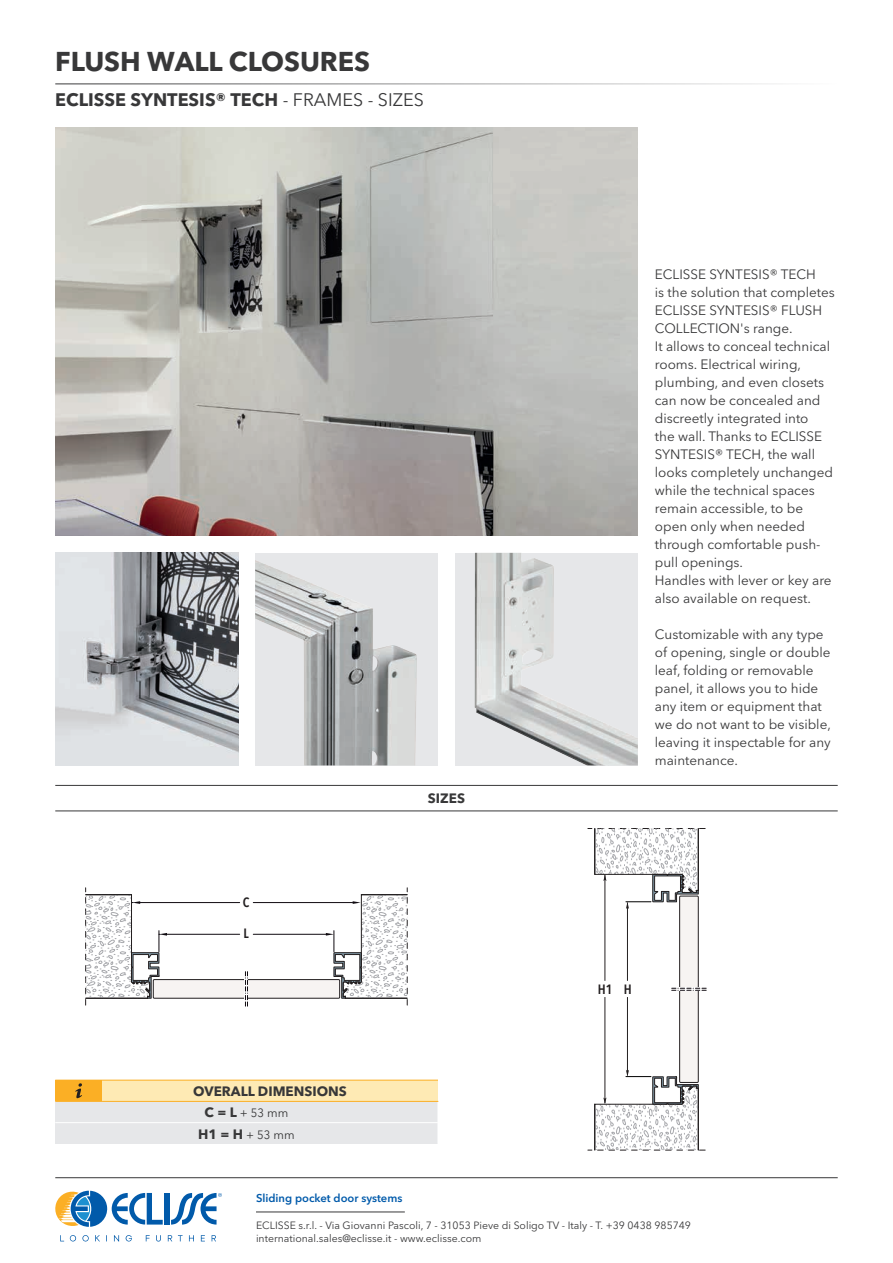
<style>
.page{position:relative;width:893px;height:1263px;background:#fff}
.page>*{position:absolute;margin:0;border:0;box-sizing:border-box;transform-origin:0 0}
.t1{font:700 27px "Avenir Next LT Pro";color:#383839}
.t2{font:700 18px "Avenir Next LT Pro";color:#383839}
.t3{font:13.5px/18px "Avenir Next LT Pro";color:#383839}
.t4{font:700 13.5px "Avenir Next LT Pro";color:#383839}
.t5{font:600 condensed 13.35px "Avenir Next LT Pro";color:#231f20}
.t6{font:12px/21.5px "Avenir Next LT Pro";color:#383839;text-align:center}
.t7{font:600 11.25px "Avenir Next LT Pro";color:#015aaa}
.t8{font:10.5px/12.6px "Avenir Next LT Pro";color:#383839}
.s1{font-weight:400}
.s2{font-weight:700;font-size:13.5px}
</style>
<div class="page">
<svg style="left:60px;top:1235px;width:156px;height:7px"></svg>
<div style="left:164px;top:1193px;width:5px;height:31px;background:#015aaa"></div>
<svg style="left:55px;top:1190px;width:108px;height:37px"></svg>
<svg style="left:171px;top:1193px;width:51px;height:31px"></svg>
<hr style="left:256px;top:1212px;width:149px;height:1px;background:#383839">
<hr style="left:55px;top:1177px;width:783px;height:1px;background:#383839">
<div style="left:153px;top:979px;width:187px;height:19px;background:#f7f4f2"></div>
<div style="left:153px;top:979px;width:187px;height:19px;border:1px solid #231f20"></div>
<svg style="left:245px;top:972px;width:3px;height:34px"></svg>
<hr style="left:167px;top:934px;width:73px;height:1px;background:#0f0a10">
<hr style="left:253px;top:934px;width:73px;height:1px;background:#0f0a10">
<hr style="left:140px;top:902px;width:100px;height:1px;background:#0f0a10">
<hr style="left:253px;top:902px;width:100px;height:1px;background:#0f0a10">
<svg style="left:326px;top:888px;width:82px;height:117px"></svg>
<svg style="left:85px;top:888px;width:82px;height:117px"></svg>
<img style="left:55px;top:128px;width:583px;height:408px">
<img style="left:55px;top:553px;width:183px;height:212px">
<div style="left:255px;top:553px;width:183px;height:212px;background:#e6e7e9"></div>
<img style="left:255px;top:560px;width:162px;height:205px">
<div style="left:455px;top:553px;width:183px;height:212px;background:#e6e7e9"></div>
<img style="left:475px;top:553px;width:163px;height:212px">
<div style="left:680px;top:896px;width:18px;height:186px;background:#f7f4f2"></div>
<div style="left:679px;top:896px;width:19px;height:187px;border:1px solid #231f20"></div>
<svg style="left:679px;top:987px;width:20px;height:1px"></svg>
<svg style="left:672px;top:988px;width:34px;height:3px"></svg>
<hr style="left:627px;top:997px;width:1px;height:78px;background:#231f20">
<hr style="left:627px;top:902px;width:1px;height:79px;background:#231f20">
<hr style="left:605px;top:997px;width:1px;height:106px;background:#231f20">
<hr style="left:605px;top:875px;width:1px;height:106px;background:#231f20">
<svg style="left:588px;top:828px;width:117px;height:81px"></svg>
<svg style="left:588px;top:1070px;width:117px;height:81px"></svg>
<hr style="left:55px;top:785px;width:783px;height:1px;background:#383839">
<hr style="left:55px;top:811px;width:783px;height:1px;background:#383839">
<div style="left:55px;top:1080px;width:47px;height:21px;background:#fbaf25"></div>
<div style="left:102px;top:1080px;width:336px;height:21px;background:#feeab4"></div>
<div style="left:55px;top:1101px;width:383px;height:22px;background:#e6e7e9"></div>
<div style="left:55px;top:1123px;width:383px;height:21px;background:#e6e7e9"></div>
<hr style="left:102px;top:1080px;width:336px;height:1px;background:#fbaf25">
<hr style="left:55px;top:1101px;width:47px;height:1px;background:#fbaf25">
<hr style="left:102px;top:1101px;width:336px;height:1px;background:#fbaf25">
<hr style="left:55px;top:1122px;width:47px;height:1px;background:#fff">
<hr style="left:102px;top:1122px;width:336px;height:1px;background:#fff">
<svg style="left:75px;top:1083px;width:7px;height:15px"></svg>
<hr style="left:55px;top:84px;width:783px;height:1px;background:#383839">
<h1 class="t1" style="left:55px;top:45px;width:316px">FLUSH WALL CLOSURES</h1>
<h2 class="t2" style="left:55px;top:88px;width:370px">ECLISSE SYNTESIS® TECH <span class="s1">- FRAMES - SIZES</span></h2>
<p class="t5" style="left:243px;top:894px;width:8px">C</p>
<p class="t5" style="left:244px;top:925px;width:7px">L</p>
<p class="t4" style="left:193px;top:1083px;width:155px">OVERALL DIMENSIONS</p>
<p class="t6" style="left:198px;top:1102px;width:98px"><span class="s2">C = L</span> + 53 mm<br><span class="s2">H1 = H</span> + 53 mm</p>
<p class="t4" style="left:428px;top:790px;width:39px">SIZES</p>
<p class="t3" style="left:655px;top:266px;width:182px">ECLISSE SYNTESIS® TECH<br>is the solution that completes<br>ECLISSE SYNTESIS® FLUSH<br>COLLECTION's range.<br>It allows to conceal technical rooms. Electrical wiring, plumbing, and even closets can now be concealed and discreetly integrated into<br>the wall. Thanks to ECLISSE<br>SYNTESIS® TECH, the wall looks completely unchanged while the technical spaces remain accessible, to be open only when needed through comfortable push&shy;pull openings.<br>Handles with lever or key are also available on request.</p>
<p class="t3" style="left:655px;top:626px;width:178px">Customizable with any type of opening, single or double leaf, folding or removable panel, it allows you to hide any item or equipment that we do not want to be visible, leaving it inspectable for any maintenance.</p>
<p class="t5" style="left:598px;top:981px;width:35px">H1 H</p>
<p class="t7" style="left:256px;top:1191px;width:148px">Sliding pocket door systems</p>
<p class="t8" style="left:256px;top:1219px;width:436px">ECLISSE s.r.l. - Via Giovanni Pascoli, 7 - 31053 Pieve di Soligo TV - Italy - T. +39 0438 985749 international.sales@eclisse.it - www.eclisse.com</p>
</div>
